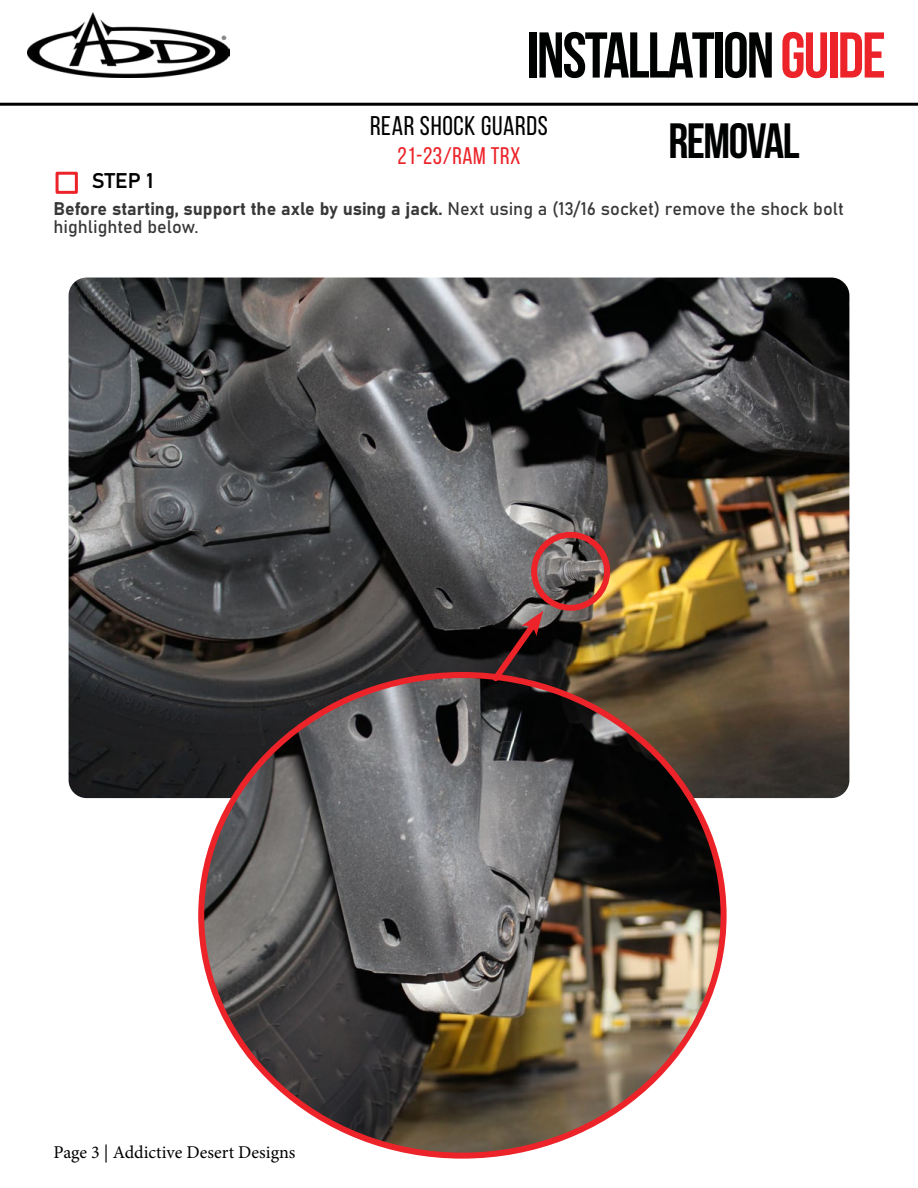
<style>
.page{position:relative;width:918px;height:1188px;background:#fff}
.page>*{position:absolute;margin:0;border:0;box-sizing:border-box;transform-origin:0 0}
.t1{font:700 64.5px "Bebas Neue";letter-spacing:-.03em;color:#000101}
.t2{font:700 49.5px "Bebas Neue";letter-spacing:-.03em;color:#000101}
.t3{font:27px "Bebas Neue";letter-spacing:.025em;color:#000}
.t4{font:24px "Bebas Neue";letter-spacing:.025em;color:#ec2329}
.t5{font:21px "Bahnschrift";color:#000}
.t6{font:18px/18px "Bahnschrift";color:#383838}
.t7{font:18px "Minion Pro";color:#000}
.s1{color:#ec2329}
</style>
<div class="page">
<hr style="left:0;top:103px;width:918px;height:3px;background:#000">
<img style="left:27px;top:12px;width:203px;height:65px">
<div style="left:56px;top:172px;width:22px;height:22px;border:3px solid #ec2329"></div>
<img style="left:69px;top:278px;width:780px;height:520px">
<img style="left:201px;top:675px;width:523px;height:481px">
<div style="left:531px;top:532px;width:79px;height:79px;border:6px solid #ec2329;border-radius:50%"></div>
<svg style="left:487px;top:611px;width:56px;height:76px;background:#4a2224"></svg>
<h1 class="t1" style="left:527px;top:20px;width:361px">INSTALLATION<span class="s1">GUIDE</span></h1>
<h3 class="t3" style="left:370px;top:111px;width:179px">REAR SHOCK GUARDS</h3>
<h3 class="t4" style="left:397px;top:143px;width:125px">21-23/RAM TRX</h3>
<h2 class="t2" style="left:668px;top:114px;width:133px">REMOVAL</h2>
<p class="t5" style="left:92px;top:165px;width:63px">STEP 1</p>
<p class="t6" style="left:54px;top:199px;width:792px">Before starting, support the axle by using a jack. Next using a (13/16 socket) remove the shock bolt highlighted below.</p>
<p class="t7" style="left:54px;top:1140px;width:243px">Page 3 | Addictive Desert Designs</p>
</div>
